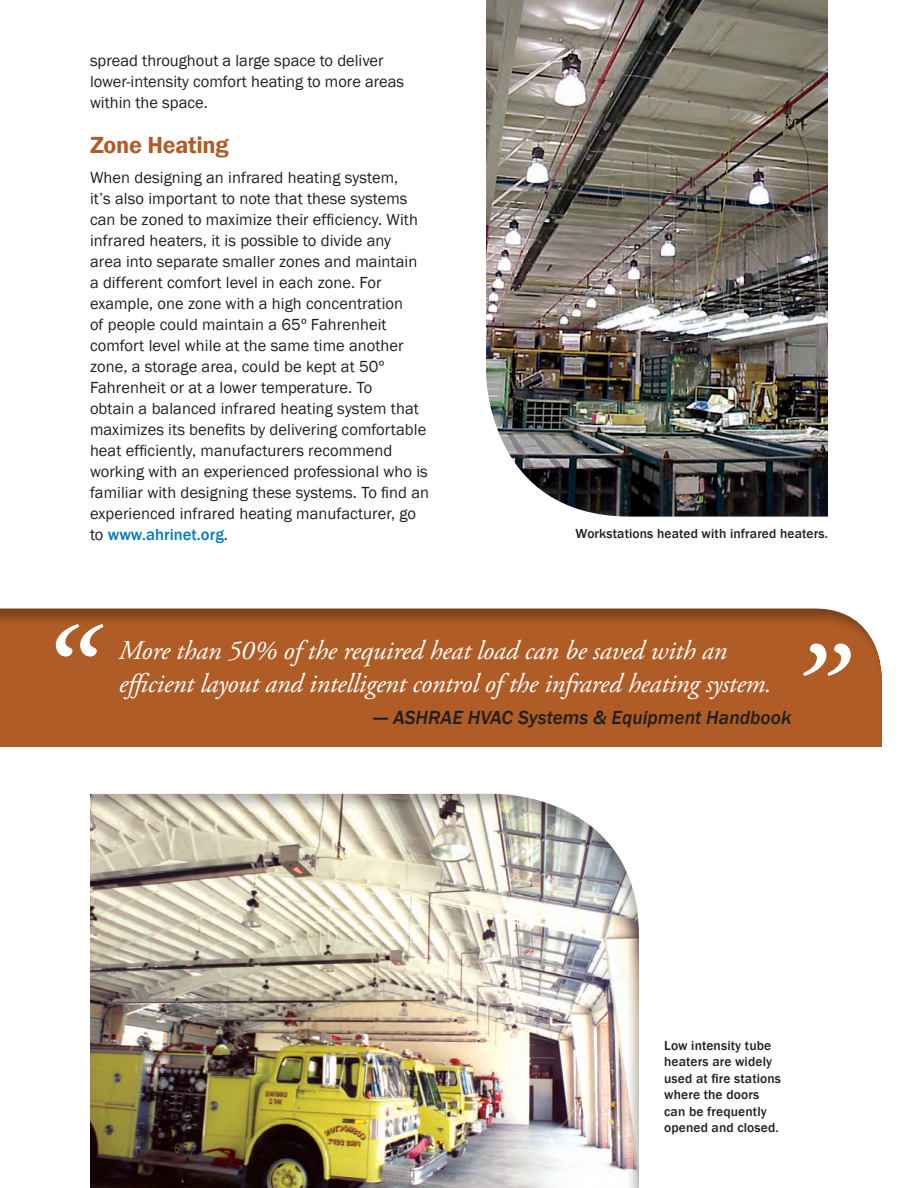
<style>
.page{position:relative;width:918px;height:1188px;background:#fff}
.page>*{position:absolute;margin:0;border:0;box-sizing:border-box;transform-origin:0 0}
.t1{font:italic 150px "Adobe Garamond Pro";color:#fff}
.t2{font:italic 27px "Adobe Garamond Pro";letter-spacing:-.01em;color:#fff}
.BLUE_SUBHEADS_14_pt{font:600 24px "Franklin Gothic";letter-spacing:-.01em;color:#b05c26}
.t3{font:italic 500 19.5px "Franklin Gothic";color:#231f20}
.t4{font:16.5px/21px "Franklin Gothic";letter-spacing:.005em;color:#231f20}
.photo_captions{font:500 13.5px/16.5px "Franklin Gothic";letter-spacing:.01em;color:#231f20}
.s1{font-weight:500;color:#0079c2}
.s2{font-size:21px}
</style>
<div class="page">
<div style="left:88px;top:793px;width:551px;height:395px;background:#231f20;opacity:.3"></div>
<img style="left:486px;top:0;width:342px;height:517px">
<div style="left:0;top:607px;width:885px;height:141px;background:#231f20;opacity:.36"></div>
<p class="t4" style="left:90px;top:50px;width:316px">spread throughout a large space to deliver lower-intensity comfort heating to more areas within the space.</p>
<p class="BLUE_SUBHEADS_14_pt" style="left:90px;top:130px;width:140px">Zone Heating</p>
<p class="t4" style="left:90px;top:167px;width:341px">When designing an infrared heating system,<br>it’s also important to note that these systems can be zoned to maximize their efficiency. With infrared heaters, it is possible to divide any<br>area into separate smaller zones and maintain a different comfort level in each zone. For example, one zone with a high concentration<br>of people could maintain a 65º Fahrenheit comfort level while at the same time another zone, a storage area, could be kept at 50º Fahrenheit or at a lower temperature. To<br>obtain a balanced infrared heating system that maximizes its benefits by delivering comfortable heat efficiently, manufacturers recommend working with an experienced professional who is familiar with designing these systems. To find an experienced infrared heating manufacturer, go to <span class="s1">www.ahrinet.org</span>.</p>
<p class="photo_captions" style="left:576px;top:526px;width:254px">Workstations heated with infrared heaters.</p>
<p class="t1" style="left:31px;top:591px;width:58px">“</p>
<p class="t2" style="left:119px;top:634px;width:610px">More than 50% of the required heat load can be saved with an</p>
<p class="t2" style="left:119px;top:667px;width:654px">efficient layout and intelligent control of the infrared heating system.</p>
<p class="t3" style="left:374px;top:705px;width:419px"><span class="s2">—</span> ASHRAE HVAC Systems &amp; Equipment Handbook</p>
<p class="t1" style="left:778px;top:609px;width:58px">”</p>
<p class="photo_captions" style="left:664px;top:1037px;width:118px">Low intensity tube heaters are widely used at fire stations where the doors can be frequently opened and closed.</p>
</div>
